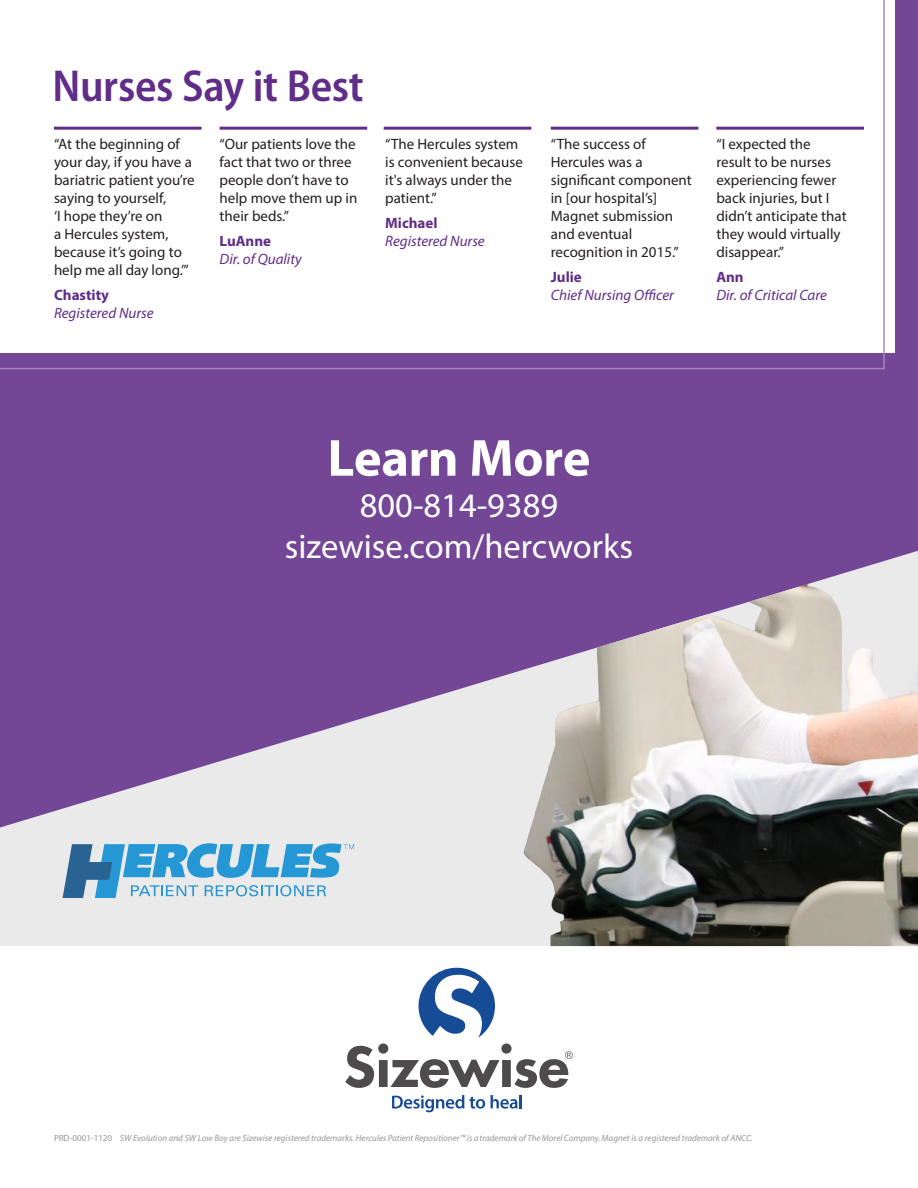
<style>
.page{position:relative;width:918px;height:1188px;background:#fff}
.page>*{position:absolute;margin:0;border:0;box-sizing:border-box;transform-origin:0 0}
.t1{font:700 52.5px "Myriad Pro";letter-spacing:-.01em;color:#fff}
.t2{font:600 semi-condensed 45px "Myriad Pro";letter-spacing:-.01em;color:#602d89}
.t3{font:34.5px/41.4px "Myriad Pro";color:#fff;text-align:center}
.t4{font:15px/18px "Myriad Pro";color:#241f1f}
.t5{font:italic 15px "Myriad Pro";color:#602d89}
.t6{font:700 15px "Myriad Pro";color:#602d89}
.t7{font:italic 9px "Myriad Pro";color:#969698}
.s1{font-style:normal}
</style>
<div class="page">
<div style="left:0;top:0;width:918px;height:551px;background:#734796"></div>
<svg style="left:0;top:551px;width:460px;height:395px;background:#a58cb9"></svg>
<img style="left:460px;top:551px;width:458px;height:395px">
<svg style="left:392px;top:1095px;width:93px;height:17px"></svg>
<svg style="left:491px;top:1095px;width:31px;height:14px"></svg>
<svg style="left:345px;top:968px;width:228px;height:120px"></svg>
<svg style="left:0;top:0;width:885px;height:369px"></svg>
<hr style="left:54px;top:127px;width:148px;height:3px;background:#602d89">
<hr style="left:220px;top:127px;width:147px;height:3px;background:#602d89">
<hr style="left:384px;top:127px;width:147px;height:3px;background:#602d89">
<hr style="left:551px;top:127px;width:147px;height:3px;background:#602d89">
<hr style="left:716px;top:127px;width:148px;height:3px;background:#602d89">
<svg style="left:63px;top:842px;width:291px;height:56px;background:#84bad8"></svg>
<h2 class="t2" style="left:52px;top:61px;width:313px">Nurses Say it Best</h2>
<p class="t4" style="left:54px;top:135px;width:142px">“At the beginning of your day, if you have a bariatric patient you’re saying to yourself,<br>‘I hope they’re on<br>a Hercules system, because it’s going to help me all day long.’”</p>
<p class="t6" style="left:54px;top:285px;width:57px">Chastity</p>
<p class="t5" style="left:54px;top:304px;width:101px">Registered Nurse</p>
<p class="t4" style="left:220px;top:135px;width:139px">“Our patients love the fact that two or three people don’t have to help move them up in their beds.”</p>
<p class="t6" style="left:220px;top:231px;width:53px">LuAnne</p>
<p class="t5" style="left:220px;top:250px;width:84px">Dir. of Quality</p>
<p class="t4" style="left:385px;top:135px;width:139px">“The Hercules system is convenient because it's always under the patient.”</p>
<p class="t6" style="left:385px;top:213px;width:54px">Michael</p>
<p class="t5" style="left:385px;top:232px;width:101px">Registered Nurse</p>
<p class="t4" style="left:551px;top:135px;width:142px">“The success of<br>Hercules was a significant component in [our hospital’s]<br>Magnet submission and eventual recognition in 2015.”</p>
<p class="t6" style="left:551px;top:267px;width:33px">Julie</p>
<p class="t5" style="left:551px;top:286px;width:125px">Chief Nursing Officer</p>
<p class="t4" style="left:716px;top:135px;width:132px">“I expected the result to be nurses experiencing fewer back injuries, but I didn’t anticipate that they would virtually disappear.”</p>
<p class="t6" style="left:716px;top:267px;width:29px">Ann</p>
<p class="t5" style="left:716px;top:286px;width:112px">Dir. of Critical Care</p>
<h1 class="t1" style="left:328px;top:424px;width:264px">Learn More</h1>
<h3 class="t3" style="left:285px;top:484px;width:350px">800-814-9389 sizewise.com/hercworks</h3>
<p class="t7" style="left:54px;top:1132px;width:700px"><span class="s1">PRD-0001-1120</span> SW Evolution and SW Low Boy are Sizewise registered trademarks. Hercules Patient Repositioner™ is a trademark of The Morel Company. Magnet is a registered trademark of ANCC.</p>
</div>
